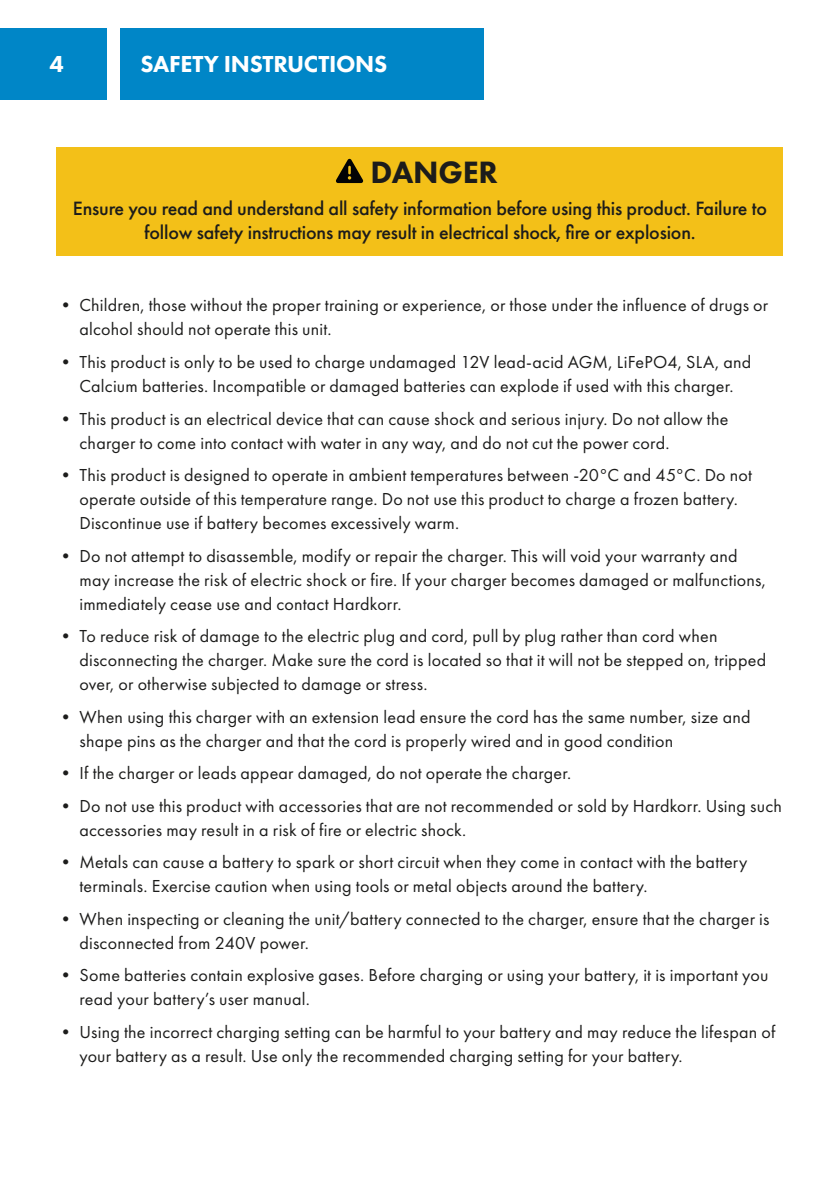
<style>
.page{position:relative;width:840px;height:1191px;background:#fff}
.page>*{position:absolute;margin:0;border:0;box-sizing:border-box;transform-origin:0 0}
.Header_-_Caution{font:800 32px "Futura PT";letter-spacing:-.01em;color:#1c1c1b}
.Section_Titles{font:800 24px "Futura PT";letter-spacing:-.015em;color:#fff}
.Header_-_Caution-2{font:500 20px/24px "Futura PT";letter-spacing:-.01em;color:#1c1c1b;text-align:center}
.t1{font:18px/24px "Futura PT";letter-spacing:.01em;color:#1c1c1b}
</style>
<div class="page">
<div style="left:120px;top:28px;width:363px;height:72px;background:#0086c7"></div>
<div style="left:0;top:28px;width:107px;height:72px;background:#0086c7"></div>
<div style="left:57px;top:147px;width:725px;height:55px;background:#f3c018"></div>
<div style="left:57px;top:189px;width:725px;height:66px;background:#f3c018"></div>
<svg style="left:336px;top:159px;width:27px;height:24px"></svg>
<h2 class="Section_Titles" style="left:49px;top:49px;width:16px">4</h2>
<p class="Section_Titles" style="left:140px;top:49px;width:248px">SAFETY INSTRUCTIONS</p>
<p class="Header_-_Caution" style="left:370px;top:152px;width:129px">DANGER</p>
<p class="Header_-_Caution-2" style="left:73px;top:197px;width:695px">Ensure you read and understand all safety information before using this product. Failure to follow safety instructions may result in electrical shock, fire or explosion.</p>
<p class="t1" style="left:79px;top:293px;width:690px;text-indent:-23px">• Children, those without the proper training or experience, or those under the influence of drugs or alcohol should not operate this unit.</p>
<p class="t1" style="left:57px;top:350px;width:695px;text-align:center">• This product is only to be used to charge undamaged 12V lead-acid AGM, LiFePO4, SLA, and<br>Calcium batteries. Incompatible or damaged batteries can explode if used with this charger.</p>
<p class="t1" style="left:79px;top:406px;width:650px;text-indent:-23px">• This product is an electrical device that can cause shock and serious injury. Do not allow the charger to come into contact with water in any way, and do not cut the power cord.</p>
<p class="t1" style="left:79px;top:463px;width:673px;text-indent:-23px">• This product is designed to operate in ambient temperatures between -20°C and 45°C. Do not operate outside of this temperature range. Do not use this product to charge a frozen battery.<br>Discontinue use if battery becomes excessively warm.</p>
<p class="t1" style="left:79px;top:543px;width:687px;text-indent:-23px">• Do not attempt to disassemble, modify or repair the charger. This will void your warranty and may increase the risk of electric shock or fire. If your charger becomes damaged or malfunctions, immediately cease use and contact Hardkorr.</p>
<p class="t1" style="left:79px;top:624px;width:687px;text-indent:-23px">• To reduce risk of damage to the electric plug and cord, pull by plug rather than cord when disconnecting the charger. Make sure the cord is located so that it will not be stepped on, tripped over, or otherwise subjected to damage or stress.</p>
<p class="t1" style="left:79px;top:704px;width:672px;text-indent:-23px">• When using this charger with an extension lead ensure the cord has the same number, size and shape pins as the charger and that the cord is properly wired and in good condition</p>
<p class="t1" style="left:57px;top:761px;width:516px">• If the charger or leads appear damaged, do not operate the charger.</p>
<p class="t1" style="left:79px;top:793px;width:703px;text-indent:-23px">• Do not use this product with accessories that are not recommended or sold by Hardkorr. Using such accessories may result in a risk of fire or electric shock.</p>
<p class="t1" style="left:79px;top:850px;width:669px;text-indent:-23px">• Metals can cause a battery to spark or short circuit when they come in contact with the battery terminals. Exercise caution when using tools or metal objects around the battery.</p>
<p class="t1" style="left:79px;top:906px;width:691px;text-indent:-23px">• When inspecting or cleaning the unit/battery connected to the charger, ensure that the charger is disconnected from 240V power.</p>
<p class="t1" style="left:79px;top:963px;width:690px;text-indent:-23px">• Some batteries contain explosive gases. Before charging or using your battery, it is important you read your battery’s user manual.</p>
<p class="t1" style="left:79px;top:1019px;width:697px;text-indent:-23px">• Using the incorrect charging setting can be harmful to your battery and may reduce the lifespan of your battery as a result. Use only the recommended charging setting for your battery.</p>
</div>
